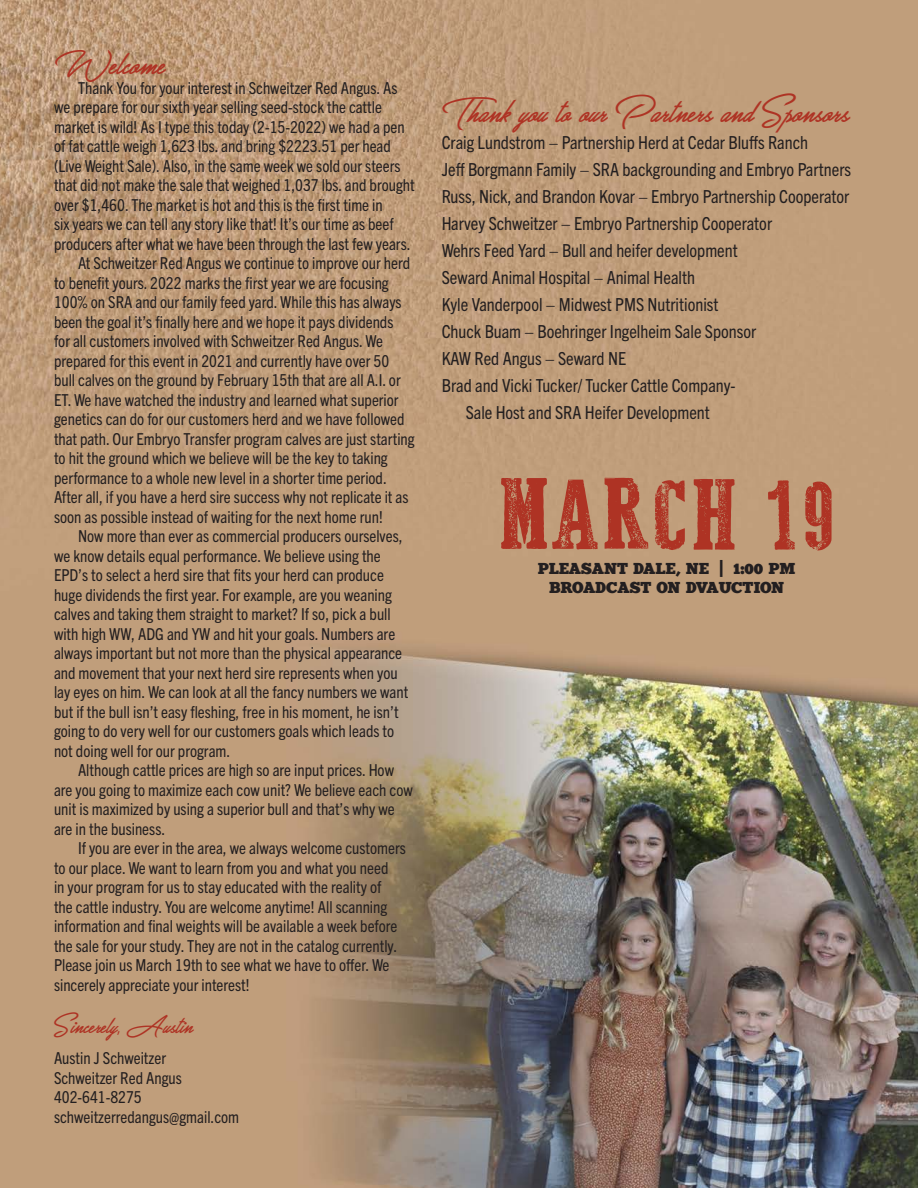
<style>
.page{position:relative;width:918px;height:1188px;background:#fff}
.page>*{position:absolute;margin:0;border:0;box-sizing:border-box;transform-origin:0 0}
.Grandparents{font:italic 98.4px "Dust West";color:#ae3324}
.Grandparents-2{font:27px "Great Day Bold Personal Use";color:#ae3324}
.Grandparents-3{font:19.5px "Great Day Bold Personal Use";color:#ae3324}
.Grandparents-4{font:condensed 18px "Trade Gothic Next LT Pro";color:#231f20}
.t1{font:condensed 16.5px/19.5px "Trade Gothic Next LT Pro";color:#231f20}
.t2{font:15.75px "Merit";color:#231f20}
.s1{font-family:"Myriad Pro";font-stretch:condensed;font-size:15.75px}
</style>
<div class="page">
<img style="left:0;top:0;width:918px;height:1188px">
<p class="Grandparents-2" style="left:54px;top:49px;width:112px">Welcome</p>
<p class="t1" style="left:54px;top:77px;width:362px;text-indent:24px">Thank You for your interest in Schweitzer Red Angus. As we prepare for our sixth year selling seed-stock the cattle market is wild! As I type this today (2-15-2022) we had a pen of fat cattle weigh 1,623 lbs. and bring $2223.51 per head (Live Weight Sale). Also, in the same week we sold our steers that did not make the sale that weighed 1,037 lbs. and brought over $1,460. The market is hot and this is the first time in<br>six years we can tell any story like that! It’s our time as beef producers after what we have been through the last few years.</p>
<p class="t1" style="left:54px;top:252px;width:362px;text-indent:24px">At Schweitzer Red Angus we continue to improve our herd to benefit yours. 2022 marks the first year we are focusing 100% on SRA and our family feed yard. While this has always been the goal it’s finally here and we hope it pays dividends<br>for all customers involved with Schweitzer Red Angus. We prepared for this event in 2021 and currently have over 50<br>bull calves on the ground by February 15th that are all A.I. or ET. We have watched the industry and learned what superior genetics can do for our customers herd and we have followed that path. Our Embryo Transfer program calves are just starting to hit the ground which we believe will be the key to taking performance to a whole new level in a shorter time period.<br>After all, if you have a herd sire success why not replicate it as soon as possible instead of waiting for the next home run!</p>
<p class="t1" style="left:54px;top:525px;width:356px;text-indent:24px">Now more than ever as commercial producers ourselves, we know details equal performance. We believe using the EPD’s to select a herd sire that fits your herd can produce huge dividends the first year. For example, are you weaning calves and taking them straight to market? If so, pick a bull with high WW, ADG and YW and hit your goals. Numbers are always important but not more than the physical appearance and movement that your next herd sire represents when you lay eyes on him. We can look at all the fancy numbers we want but if the bull isn’t easy fleshing, free in his moment, he isn’t going to do very well for our customers goals which leads to not doing well for our program.</p>
<p class="t1" style="left:54px;top:759px;width:360px;text-indent:24px">Although cattle prices are high so are input prices. How are you going to maximize each cow unit? We believe each cow unit is maximized by using a superior bull and that’s why we are in the business.</p>
<p class="t1" style="left:54px;top:837px;width:353px;text-indent:24px">If you are ever in the area, we always welcome customers to our place. We want to learn from you and what you need<br>in your program for us to stay educated with the reality of<br>the cattle industry. You are welcome anytime! All scanning information and final weights will be available a week before the sale for your study. They are not in the catalog currently.<br>Please join us March 19th to see what we have to offer. We sincerely appreciate your interest!</p>
<p class="Grandparents-3" style="left:54px;top:1015px;width:140px">Sincerely<span class="s1">,</span> Austin</p>
<p class="t1" style="left:54px;top:1047px;width:114px">Austin J Schweitzer</p>
<p class="t1" style="left:54px;top:1067px;width:129px">Schweitzer Red Angus</p>
<p class="t1" style="left:54px;top:1086px;width:89px">402-641-8275</p>
<p class="t1" style="left:54px;top:1106px;width:187px">schweitzerredangus@gmail.com</p>
<p class="Grandparents-2" style="left:442px;top:97px;width:408px">Thank you to our Partners and Sponsors</p>
<p class="Grandparents-4" style="left:442px;top:130px;width:368px">Craig Lundstrom – Partnership Herd at Cedar Bluffs Ranch</p>
<p class="Grandparents-4" style="left:442px;top:157px;width:411px">Jeff Borgmann Family – SRA backgrounding and Embryo Partners</p>
<p class="Grandparents-4" style="left:442px;top:184px;width:409px">Russ, Nick, and Brandon Kovar – Embryo Partnership Cooperator</p>
<p class="Grandparents-4" style="left:442px;top:211px;width:332px">Harvey Schweitzer – Embryo Partnership Cooperator</p>
<p class="Grandparents-4" style="left:442px;top:238px;width:298px">Wehrs Feed Yard – Bull and heifer development</p>
<p class="Grandparents-4" style="left:442px;top:265px;width:255px">Seward Animal Hospital – Animal Health</p>
<p class="Grandparents-4" style="left:442px;top:292px;width:278px">Kyle Vanderpool – Midwest PMS Nutritionist</p>
<p class="Grandparents-4" style="left:442px;top:319px;width:316px">Chuck Buam – Boehringer Ingelheim Sale Sponsor</p>
<p class="Grandparents-4" style="left:442px;top:346px;width:186px">KAW Red Angus – Seward NE</p>
<p class="Grandparents-4" style="left:442px;top:373px;width:295px">Brad and Vicki Tucker/ Tucker Cattle Company-</p>
<p class="Grandparents-4" style="left:466px;top:400px;width:246px">Sale Host and SRA Heifer Development</p>
<p class="Grandparents" style="left:495px;top:452px;width:344px">MARCH 19</p>
<p class="t2" style="left:538px;top:560px;width:259px">PLEASANT DALE, NE | 1:00 PM</p>
<p class="t2" style="left:549px;top:578px;width:237px">BROADCAST ON DVAUCTION</p>
</div>
